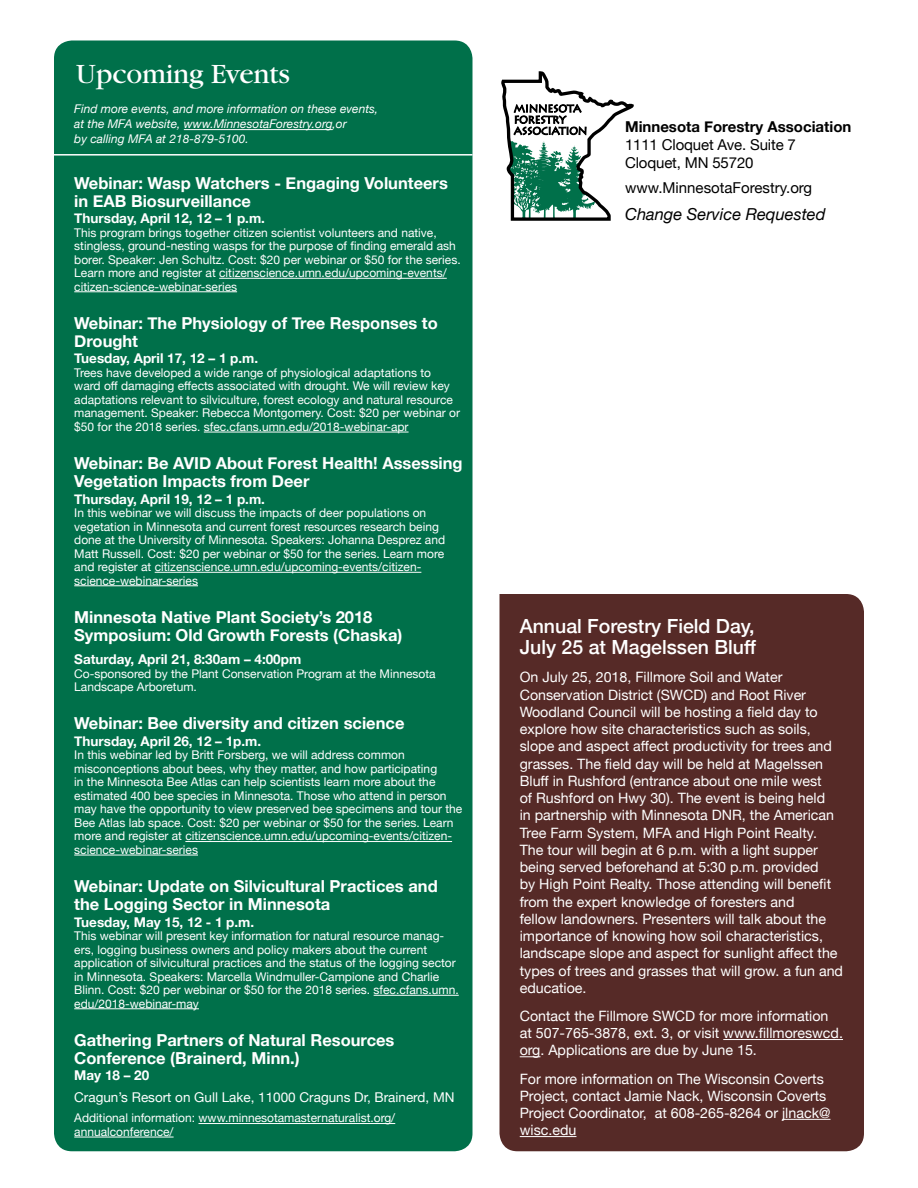
<style>
.page{position:relative;width:918px;height:1188px;background:#fff}
.page>*{position:absolute;margin:0;border:0;box-sizing:border-box;transform-origin:0 0}
.t1{font:29.1px "Garamond";letter-spacing:-.01em;color:#fff}
.t2{font:500 19.5px/21px "Helvetica Neue";color:#fff}
.t3{font:700 16.5px/18px "Helvetica Neue";color:#fff}
.t4{font:italic 16.5px "Helvetica Neue";color:#000}
.t5{font:15px/18px "Helvetica Neue";letter-spacing:-.01em;color:#000}
.t6{font:700 15px "Helvetica Neue";color:#000}
.t7{font:14.25px/17.2px "Helvetica Neue";color:#fff}
.t8{font:700 13.5px "Helvetica Neue";color:#fff}
.t9{font:13.5px "Helvetica Neue";color:#fff}
.t10{font:12px/13.5px "Helvetica Neue";color:#fff}
.t11{font:italic 12px/15px "Helvetica Neue";color:#fff}
</style>
<div class="page">
<div style="left:500px;top:594px;width:364px;height:557px;background:#562a27"></div>
<div style="left:54px;top:40px;width:418px;height:1111px;background:#00704a;border-radius:18px"></div>
<hr style="left:184px;top:129px;width:149px;height:1px;background:#fff">
<hr style="left:219px;top:278px;width:228px;height:1px;background:#fff">
<hr style="left:74px;top:291px;width:163px;height:1px;background:#fff">
<hr style="left:204px;top:432px;width:205px;height:1px;background:#fff">
<hr style="left:155px;top:572px;width:266px;height:1px;background:#fff">
<hr style="left:74px;top:585px;width:124px;height:1px;background:#fff">
<hr style="left:185px;top:841px;width:267px;height:1px;background:#fff">
<hr style="left:74px;top:855px;width:124px;height:1px;background:#fff">
<hr style="left:374px;top:995px;width:85px;height:1px;background:#fff">
<hr style="left:74px;top:1008px;width:125px;height:1px;background:#fff">
<hr style="left:198px;top:1123px;width:197px;height:1px;background:#fff">
<hr style="left:74px;top:1137px;width:100px;height:1px;background:#fff">
<hr style="left:54px;top:154px;width:418px;height:2px;background:#fff">
<svg style="left:501px;top:71px;width:133px;height:150px"></svg>
<hr style="left:723px;top:1039px;width:120px;height:1px;background:#fff">
<svg style="left:520px;top:1056px;width:20px;height:1px"></svg>
<hr style="left:782px;top:1119px;width:48px;height:1px;background:#fff">
<hr style="left:520px;top:1136px;width:56px;height:1px;background:#fff">
<h1 class="t1" style="left:76px;top:59px;width:215px">Upcoming Events</h1>
<p class="t11" style="left:74px;top:102px;width:306px">Find more events, and more information on these events, at the MFA website, www.MinnesotaForestry.org,or<br>by calling MFA at 218-879-5100.</p>
<h3 class="t3" style="left:74px;top:174px;width:375px">Webinar: Wasp Watchers - Engaging Volunteers in EAB Biosurveillance</h3>
<p class="t8" style="left:74px;top:208px;width:192px">Thursday, April 12, 12 – 1 p.m.</p>
<p class="t10" style="left:74px;top:226px;width:388px">This program brings together citizen scientist volunteers and native, stingless, ground-nesting wasps for the purpose of finding emerald ash borer. Speaker: Jen Schultz. Cost: $20 per webinar or $50 for the series.<br>Learn more and register at citizenscience.umn.edu/upcoming-events/ citizen-science-webinar-series</p>
<h3 class="t3" style="left:74px;top:314px;width:365px">Webinar: The Physiology of Tree Responses to<br>Drought</h3>
<p class="t8" style="left:74px;top:348px;width:186px">Tuesday, April 17, 12 – 1 p.m.</p>
<p class="t10" style="left:74px;top:367px;width:387px">Trees have developed a wide range of physiological adaptations to ward off damaging effects associated with drought. We will review key adaptations relevant to silviculture, forest ecology and natural resource management. Speaker: Rebecca Montgomery. Cost: $20 per webinar or $50 for the 2018 series. sfec.cfans.umn.edu/2018-webinar-apr</p>
<h3 class="t3" style="left:74px;top:455px;width:390px">Webinar: Be AVID About Forest Health! Assessing<br>Vegetation Impacts from Deer</h3>
<p class="t8" style="left:74px;top:488px;width:192px">Thursday, April 19, 12 – 1 p.m.</p>
<p class="t10" style="left:74px;top:507px;width:372px">In this webinar we will discuss the impacts of deer populations on vegetation in Minnesota and current forest resources research being done at the University of Minnesota. Speakers: Johanna Desprez and Matt Russell. Cost: $20 per webinar or $50 for the series. Learn more and register at citizenscience.umn.edu/upcoming-events/citizen&shy;science-webinar-series</p>
<h3 class="t3" style="left:74px;top:608px;width:330px">Minnesota Native Plant Society’s 2018<br>Symposium: Old Growth Forests (Chaska)</h3>
<p class="t8" style="left:74px;top:649px;width:229px">Saturday, April 21, 8:30am – 4:00pm</p>
<p class="t10" style="left:74px;top:667px;width:363px">Co-sponsored by the Plant Conservation Program at the Minnesota<br>Landscape Arboretum.</p>
<h3 class="t3" style="left:74px;top:715px;width:332px">Webinar: Bee diversity and citizen science</h3>
<p class="t8" style="left:74px;top:730px;width:189px">Thursday, April 26, 12 – 1p.m.</p>
<p class="t10" style="left:74px;top:749px;width:390px">In this webinar led by Britt Forsberg, we will address common misconceptions about bees, why they matter, and how participating<br>in the Minnesota Bee Atlas can help scientists learn more about the estimated 400 bee species in Minnesota. Those who attend in person may have the opportunity to view preserved bee specimens and tour the Bee Atlas lab space. Cost: $20 per webinar or $50 for the series. Learn more and register at citizenscience.umn.edu/upcoming-events/citizen&shy;science-webinar-series</p>
<h3 class="t3" style="left:74px;top:878px;width:365px">Webinar: Update on Silvicultural Practices and the Logging Sector in Minnesota</h3>
<p class="t8" style="left:74px;top:911px;width:182px">Tuesday, May 15, 12 - 1 p.m.</p>
<p class="t10" style="left:74px;top:930px;width:386px">This webinar will present key information for natural resource manag&shy;ers, logging business owners and policy makers about the current application of silvicultural practices and the status of the logging sector in Minnesota. Speakers: Marcella Windmuller-Campione and Charlie Blinn. Cost: $20 per webinar or $50 for the 2018 series. sfec.cfans.umn. edu/2018-webinar-may</p>
<h3 class="t3" style="left:74px;top:1031px;width:322px">Gathering Partners of Natural Resources<br>Conference (Brainerd, Minn.)</h3>
<p class="t8" style="left:74px;top:1065px;width:77px">May 18 – 20</p>
<p class="t9" style="left:74px;top:1088px;width:382px">Cragun’s Resort on Gull Lake, 11000 Craguns Dr, Brainerd, MN</p>
<p class="t10" style="left:74px;top:1112px;width:323px">Additional information: www.minnesotamasternaturalist.org/ annualconference/</p>
<p class="t6" style="left:625px;top:115px;width:228px">Minnesota Forestry Association</p>
<p class="t5" style="left:625px;top:137px;width:172px">1111 Cloquet Ave. Suite 7<br>Cloquet, MN 55720</p>
<p class="t5" style="left:625px;top:179px;width:189px">www.MinnesotaForestry.org</p>
<h3 class="t4" style="left:625px;top:202px;width:202px">Change Service Requested</h3>
<h2 class="t2" style="left:520px;top:614px;width:238px">Annual Forestry Field Day,<br>July 25 at Magelssen Bluff</h2>
<p class="t7" style="left:520px;top:669px;width:325px">On July 25, 2018, Fillmore Soil and Water Conservation District (SWCD) and Root River Woodland Council will be hosting a field day to explore how site characteristics such as soils, slope and aspect affect productivity for trees and grasses. The field day will be held at Magelssen Bluff in Rushford (entrance about one mile west<br>of Rushford on Hwy 30). The event is being held<br>in partnership with Minnesota DNR, the American Tree Farm System, MFA and High Point Realty.<br>The tour will begin at 6 p.m. with a light supper being served beforehand at 5:30 p.m. provided<br>by High Point Realty. Those attending will benefit from the expert knowledge of foresters and<br>fellow landowners. Presenters will talk about the importance of knowing how soil characteristics, landscape slope and aspect for sunlight affect the types of trees and grasses that will grow. a fun and educatioe.</p>
<p class="t7" style="left:520px;top:1008px;width:325px">Contact the Fillmore SWCD for more information at 507-765-3878, ext. 3, or visit www.fillmoreswcd. org. Applications are due by June 15.</p>
<p class="t7" style="left:520px;top:1071px;width:312px">For more information on The Wisconsin Coverts Project, contact Jamie Nack, Wisconsin Coverts Project Coordinator, at 608-265-8264 or jlnack@ wisc.edu</p>
</div>
